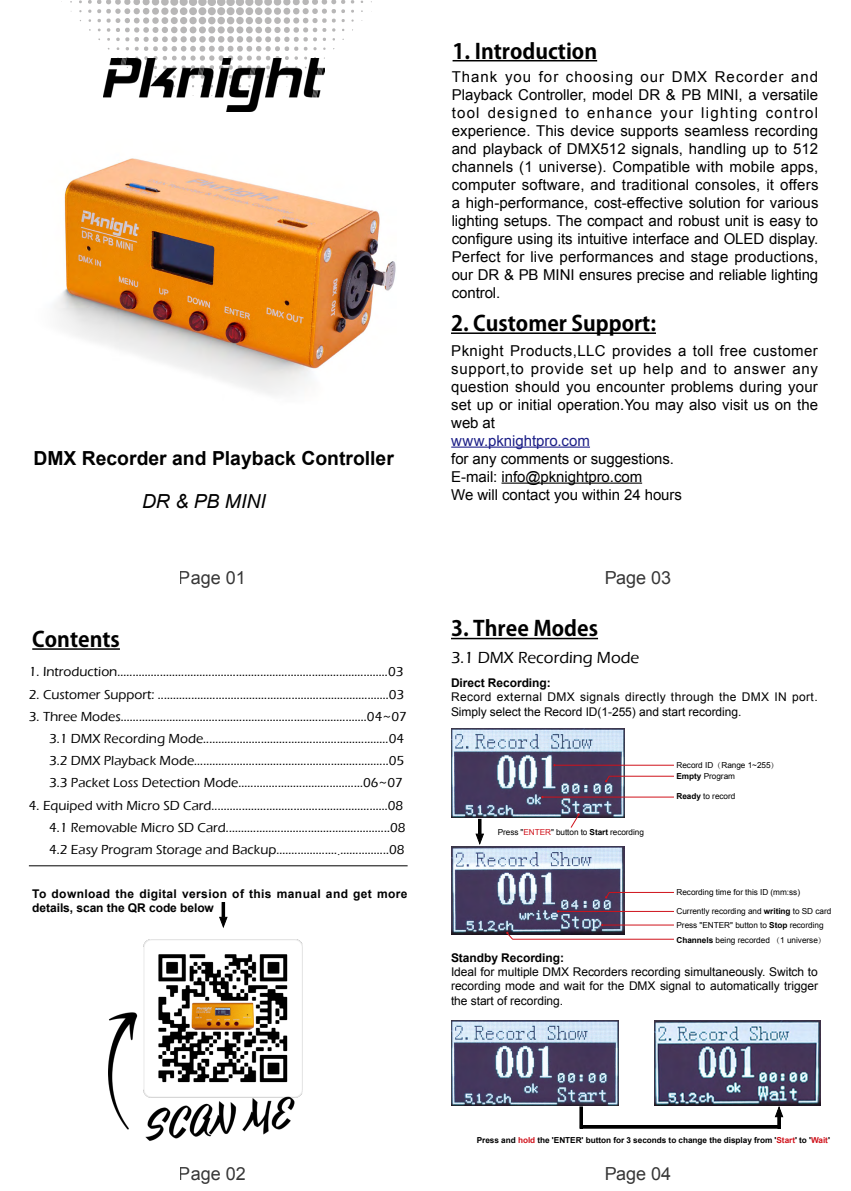
<style>
.page{position:relative;width:851px;height:1191px;background:#fff}
.page>*{position:absolute;margin:0;border:0;box-sizing:border-box;transform-origin:0 0}
.t1{font:700 21px "Adobe Gothic Std";color:#000}
.t2{font:700 19.35px "Arial";color:#000}
.t3{font:italic 19.35px "Arial";color:#000}
.t4{font:18px "Arial";color:#000}
.t5{font:500 16.5px "Eras ITC";color:#000}
.t6{font:15px/18px "Arial";letter-spacing:-.005em;color:#000;text-align:justify}
.t7{font:15px "Arial";color:#1d2088}
.t8{font:500 13.5px/22.2px "Eras ITC";color:#000}
.t9{font:12px/14.4px "Arial";color:#000;text-align:justify}
.t10{font:12px/14.4px "Arial";letter-spacing:.03em;color:#000}
.t11{font:700 12px/14.4px "Arial";letter-spacing:.03em;color:#000}
.t12{font:700 12px "Arial";letter-spacing:-.005em;color:#000}
.t13{font:8.25px/10.8px "Arial";letter-spacing:-.005em;color:#000}
.t14{font:700 8.25px "Arial";letter-spacing:-.005em;color:#000}
.s1{font-family:"Adobe Song Std";font-weight:300}
.s2{font-weight:700}
.s3{color:#d0121b}
</style>
<div class="page">
<svg style="left:88px;top:0;width:266px;height:74px"></svg>
<img style="left:103px;top:59px;width:221px;height:53px">
<img style="left:55px;top:158px;width:341px;height:236px">
<hr style="left:32px;top:648px;width:88px;height:2px;background:#000">
<hr style="left:452px;top:60px;width:145px;height:1px;background:#000">
<hr style="left:451px;top:446px;width:139px;height:2px;background:#1d2088">
<hr style="left:501px;top:482px;width:141px;height:2px;background:#000">
<hr style="left:451px;top:332px;width:205px;height:2px;background:#000">
<hr style="left:451px;top:638px;width:147px;height:1px;background:#000">
<img style="left:451px;top:728px;width:173px;height:89px">
<img style="left:451px;top:846px;width:173px;height:88px">
<div style="left:478px;top:819px;width:3px;height:15px;border:1px solid #000"></div>
<svg style="left:475px;top:834px;width:8px;height:10px"></svg>
<hr style="left:555px;top:765px;width:119px;height:1px;background:#d0121b">
<hr style="left:609px;top:776px;width:65px;height:1px;background:#d0121b">
<hr style="left:609px;top:892px;width:65px;height:1px;background:#d0121b">
<hr style="left:542px;top:797px;width:132px;height:1px;background:#d0121b">
<hr style="left:557px;top:911px;width:117px;height:1px;background:#d0121b">
<hr style="left:603px;top:924px;width:71px;height:1px;background:#d0121b">
<svg style="left:605px;top:775px;width:4px;height:7px"></svg>
<svg style="left:605px;top:891px;width:4px;height:7px"></svg>
<svg style="left:570px;top:813px;width:9px;height:15px"></svg>
<hr style="left:512px;top:939px;width:162px;height:1px;background:#d0121b">
<svg style="left:506px;top:931px;width:7px;height:9px"></svg>
<img style="left:451px;top:1020px;width:167px;height:85px">
<div style="left:579px;top:1106px;width:3px;height:22px;border:1px solid #000"></div>
<div style="left:777px;top:1110px;width:3px;height:18px;border:1px solid #000"></div>
<div style="left:580px;top:1125px;width:200px;height:3px;border:1px solid #000"></div>
<svg style="left:774px;top:1106px;width:9px;height:11px"></svg>
<img style="left:654px;top:1020px;width:166px;height:85px">
<svg style="left:219px;top:902px;width:8px;height:25px"></svg>
<hr style="left:29px;top:865px;width:378px;height:1px;background:#000">
<img style="left:109px;top:939px;width:193px;height:202px">
<p class="t2" style="left:33px;top:446px;width:362px">DMX Recorder and Playback Controller</p>
<p class="t3" style="left:142px;top:489px;width:125px">DR &amp; PB MINI</p>
<p class="t4" style="left:179px;top:566px;width:69px">Page 01</p>
<h1 class="t1" style="left:32px;top:626px;width:89px">Contents</h1>
<p class="t8" style="left:29px;top:661px;width:376px">1. Introduction.........................................................................................03</p>
<p class="t8" style="left:29px;top:683px;width:377px">2. Customer Support: ............................................................................03</p>
<p class="t8" style="left:49px;top:705px;width:359px;text-indent:-20px">3. Three Modes.................................................................................04~07<br>3.1 DMX Recording Mode.............................................................04<br>3.2 DMX Playback Mode................................................................05<br>3.3 Packet Loss Detection Mode.........................................06~07</p>
<p class="t8" style="left:49px;top:794px;width:358px;text-indent:-20px">4. Equiped with Micro SD Card..........................................................08<br>4.1 Removable Micro SD Card......................................................08<br>4.2 Easy Program Storage and Backup....................<span class="s1">.</span>................08</p>
<p class="t11" style="left:32px;top:886px;width:377px">To download the digital version of this manual and get more details, scan the QR code below</p>
<h1 class="t1" style="left:452px;top:38px;width:146px">1. Introduction</h1>
<p class="t6" style="left:451px;top:68px;width:368px">Thank you for choosing our DMX Recorder and Playback Controller, model DR &amp; PB MINI, a versatile tool designed to enhance your lighting control experience. This device supports seamless recording and playback of DMX512 signals, handling up to 512 channels (1 universe). Compatible with mobile apps, computer software, and traditional consoles, it offers a high-performance, cost-effective solution for various lighting setups. The compact and robust unit is easy to configure using its intuitive interface and OLED display.<br>Perfect for live performances and stage productions, our DR &amp; PB MINI ensures precise and reliable lighting control.</p>
<h1 class="t1" style="left:451px;top:311px;width:206px">2. Customer Support:</h1>
<p class="t6" style="left:451px;top:341px;width:368px">Pknight Products,LLC provides a toll free customer support,to provide set up help and to answer any question should you encounter problems during your set up or initial operation.You may also visit us on the web at</p>
<p class="t7" style="left:451px;top:430px;width:140px">www.pknightpro.com</p>
<p class="t6" style="left:451px;top:449px;width:232px;text-align:left">for any comments or suggestions.<br>E-mail: info@pknightpro.com<br>We will contact you within 24 hours</p>
<p class="t4" style="left:604px;top:566px;width:69px">Page 03</p>
<h1 class="t1" style="left:451px;top:616px;width:148px">3. Three Modes</h1>
<p class="t5" style="left:451px;top:648px;width:190px">3.1 DMX Recording Mode</p>
<p class="t12" style="left:451px;top:674px;width:101px">Direct Recording:</p>
<p class="t10" style="left:451px;top:690px;width:368px">Record external DMX signals directly through the DMX IN port.<br>Simply select the Record ID(1-255) and start recording.</p>
<p class="t13" style="left:676px;top:759px;width:104px">Record ID<span class="s1">（</span>Range 1~255<span class="s1">）<br></span><span class="s2">Empty</span> Program</p>
<p class="t13" style="left:497px;top:826px;width:148px">Press "<span class="s3">ENTER</span>" button to <span class="s2">Start</span> recording</p>
<p class="t13" style="left:676px;top:790px;width:60px"><span class="s2">Ready</span> to record</p>
<p class="t13" style="left:676px;top:886px;width:125px">Recording time for this ID (mm:ss)</p>
<p class="t13" style="left:676px;top:906px;width:156px">Currently recording and <span class="s2">writing</span> to SD card</p>
<p class="t13" style="left:676px;top:934px;width:151px"><span class="s2">Channels</span> being recorded <span class="s1">（</span>1 universe<span class="s1">）</span></p>
<p class="t13" style="left:676px;top:919px;width:149px">Press "ENTER" button to <span class="s2">Stop</span> recording</p>
<p class="t12" style="left:451px;top:949px;width:114px">Standby Recording:</p>
<p class="t9" style="left:451px;top:964px;width:368px">Ideal for multiple DMX Recorders recording simultaneously. Switch to recording mode and wait for the DMX signal to automatically trigger the start of recording.</p>
<p class="t4" style="left:179px;top:1161px;width:69px">Page 02</p>
<p class="t14" style="left:476px;top:1134px;width:354px">Press and <span class="s3">hold</span> the 'ENTER' button for 3 seconds to change the display from '<span class="s3">Start</span>' to '<span class="s3">Wait</span>'</p>
<p class="t4" style="left:604px;top:1161px;width:69px">Page 04</p>
</div>
